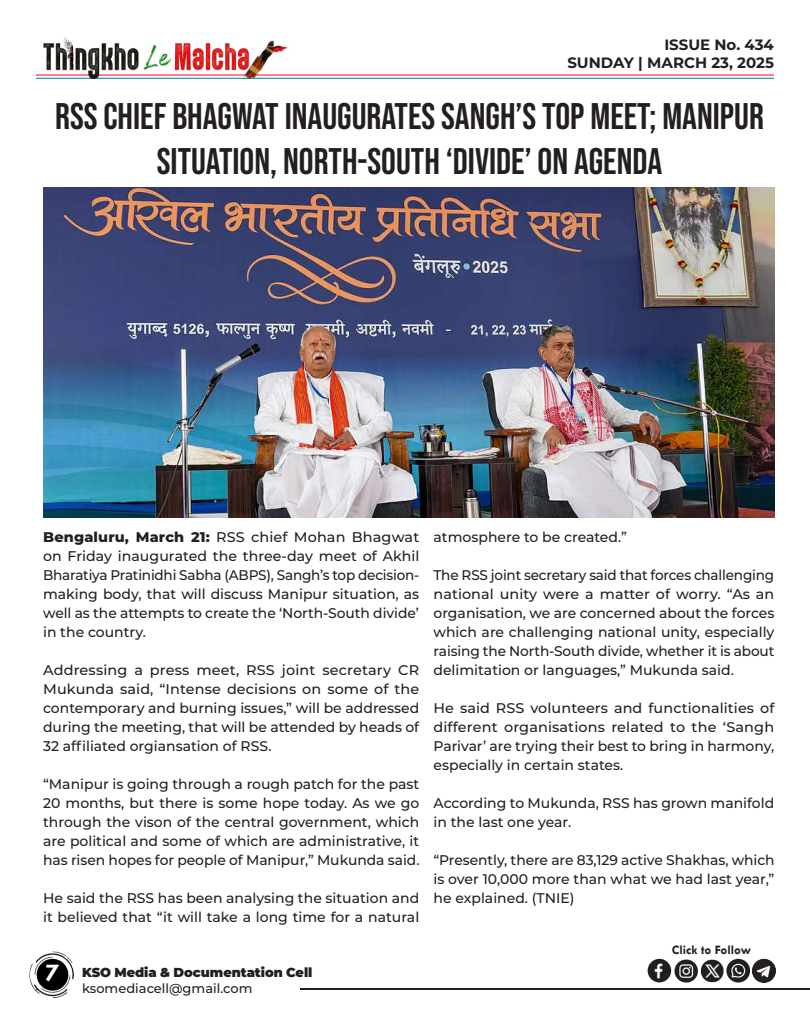
<style>
.page{position:relative;width:810px;height:1013px;background:#fff}
.page>*{position:absolute;margin:0;border:0;box-sizing:border-box;transform-origin:0 0}
.t1{font:37px/44.4px "Bebas Neue";color:#231f20;text-align:center}
.t2{font:700 26px "Tw Cen";color:#fff}
.t3{font:700 15px/18px "Montserrat";color:#231f20;text-align:right}
.t4{font:500 14px/19px "Montserrat";color:#231f20;text-align:justify}
.t5{font:900 13px "Montserrat";letter-spacing:-.005em;color:#231f20}
.t6{font:500 13px "Montserrat";color:#231f20}
.t7{font:700 13px "Tw Cen";color:#231f20}
.s1{font-weight:800}
</style>
<div class="page">
<hr style="left:301px;top:988px;width:509px;height:1px;background:#231f20">
<img style="left:29px;top:951px;width:45px;height:47px">
<img style="left:647px;top:958px;width:129px;height:25px">
<hr style="left:36px;top:74px;width:738px;height:1px;background:#ff002d">
<hr style="left:36px;top:78px;width:738px;height:1px;background:#00848b">
<img style="left:36px;top:37px;width:254px;height:42px">
<img style="left:43px;top:188px;width:731px;height:329px">
<p class="t3" style="left:567px;top:35px;width:208px">ISSUE No. 434<br>SUNDAY | MARCH 23, 2025</p>
<h1 class="t1" style="left:55px;top:94px;width:710px">RSS CHIEF BHAGWAT INAUGURATES SANGH’S TOP MEET; MANIPUR<br>SITUATION, NORTH-SOUTH ‘DIVIDE’ ON AGENDA</h1>
<p class="t4" style="left:43px;top:527px;width:378px"><span class="s1">Bengaluru, March 21:</span> RSS chief Mohan Bhagwat on Friday inaugurated the three-day meet of Akhil Bharatiya Pratinidhi Sabha (ABPS), Sangh’s top decision&shy;making body, that will discuss Manipur situation, as well as the attempts to create the ‘North-South divide’ in the country.</p>
<p class="t4" style="left:43px;top:660px;width:378px">Addressing a press meet, RSS joint secretary CR Mukunda said, “Intense decisions on some of the contemporary and burning issues,” will be addressed during the meeting, that will be attended by heads of 32 affiliated orgiansation of RSS.</p>
<p class="t4" style="left:43px;top:774px;width:378px">“Manipur is going through a rough patch for the past 20 months, but there is some hope today. As we go through the vison of the central government, which are political and some of which are administrative, it has risen hopes for people of Manipur,” Mukunda said.</p>
<p class="t4" style="left:43px;top:888px;width:378px">He said the RSS has been analysing the situation and it believed that “it will take a long time for a natural</p>
<h2 class="t2" style="left:46px;top:957px;width:15px">7</h2>
<p class="t5" style="left:82px;top:962px;width:232px">KSO Media &amp; Documentation Cell</p>
<p class="t6" style="left:82px;top:978px;width:172px">ksomediacell@gmail.com</p>
<p class="t4" style="left:434px;top:527px;width:195px">atmosphere to be created.”</p>
<p class="t4" style="left:434px;top:565px;width:343px">The RSS joint secretary said that forces challenging national unity were a matter of worry. “As an organisation, we are concerned about the forces which are challenging national unity, especially raising the North-South divide, whether it is about delimitation or languages,” Mukunda said.</p>
<p class="t4" style="left:434px;top:698px;width:342px">He said RSS volunteers and functionalities of different organisations related to the ‘Sangh Parivar’ are trying their best to bring in harmony, especially in certain states.</p>
<p class="t4" style="left:434px;top:793px;width:342px">According to Mukunda, RSS has grown manifold in the last one year.</p>
<p class="t4" style="left:434px;top:850px;width:343px">“Presently, there are 83,129 active Shakhas, which is over 10,000 more than what we had last year,” he explained. (TNIE)</p>
<p class="t7" style="left:672px;top:942px;width:81px">Click to Follow</p>
</div>
